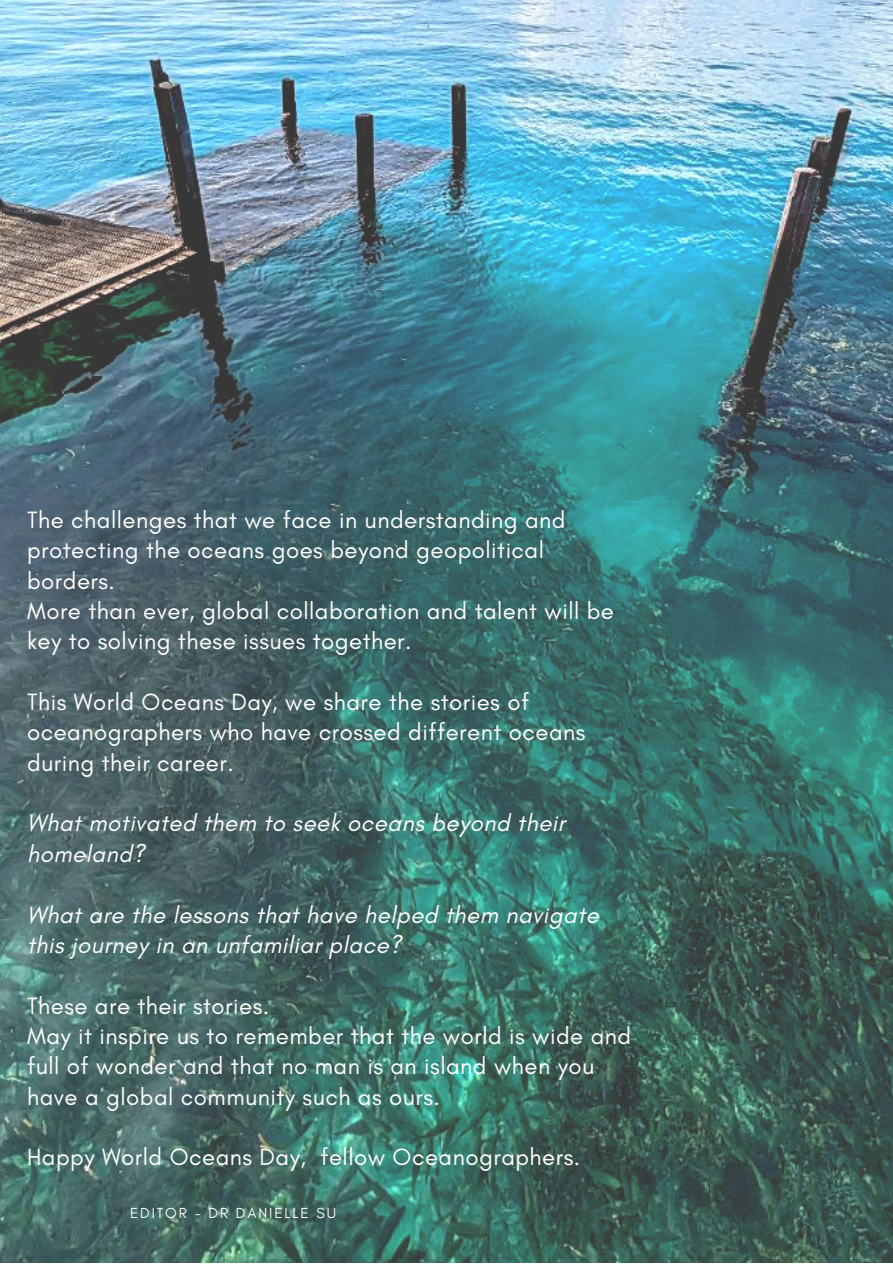
<style>
.page{position:relative;width:893px;height:1264px;background:#fff}
.page>*{position:absolute;margin:0;border:0;box-sizing:border-box;transform-origin:0 0}
.t1{font:24px/30.3px "Glacial Indifference";letter-spacing:.02em;color:#fff}
.t2{font:italic 24px/30.3px "Glacial Indifference";letter-spacing:.02em;color:#fff}
.t3{font:14.85px "Glacial Indifference";letter-spacing:.125em;color:#fff}
</style>
<div class="page">
<img style="left:0;top:0;width:892px;height:1262px">
<p class="t1" style="left:27px;top:504px;width:540px">The challenges that we face in understanding and protecting the oceans goes beyond geopolitical borders.</p>
<p class="t1" style="left:27px;top:595px;width:588px">More than ever, global collaboration and talent will be key to solving these issues together.</p>
<p class="t1" style="left:27px;top:686px;width:560px">This World Oceans Day, we share the stories of oceanographers who have crossed different oceans during their career.</p>
<p class="t2" style="left:27px;top:808px;width:539px">What motivated them to seek oceans beyond their homeland?</p>
<p class="t2" style="left:27px;top:899px;width:573px">What are the lessons that have helped them navigate this journey in an unfamiliar place?</p>
<p class="t1" style="left:27px;top:990px;width:244px">These are their stories.</p>
<p class="t1" style="left:27px;top:1020px;width:605px">May it inspire us to remember that the world is wide and full of wonder and that no man is an island when you have a global community such as ours.</p>
<p class="t1" style="left:27px;top:1141px;width:554px">Happy World Oceans Day, fellow Oceanographers.</p>
<p class="t3" style="left:130px;top:1203px;width:207px">EDITOR - DR DANIELLE SU</p>
</div>
